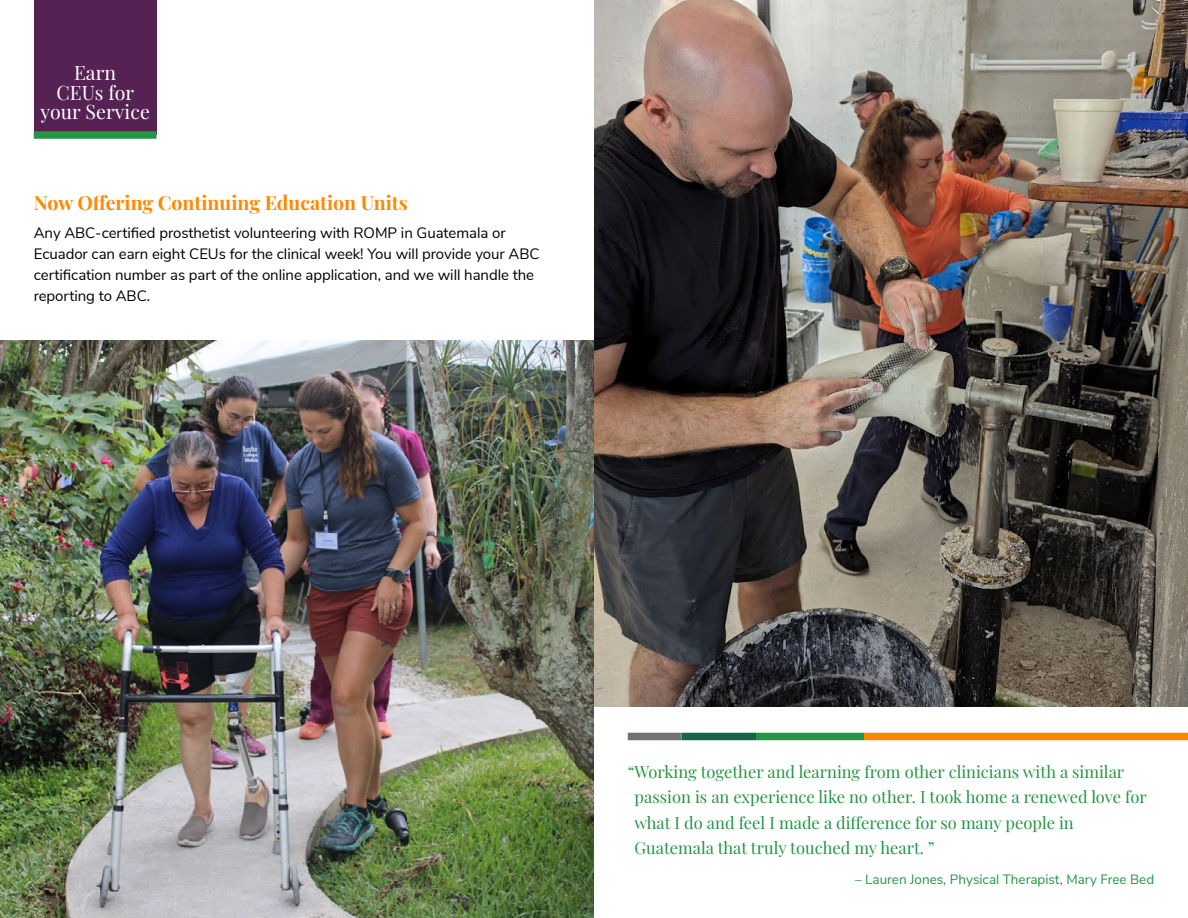
<style>
.page{position:relative;width:1188px;height:918px;background:#fff}
.page>*{position:absolute;margin:0;border:0;box-sizing:border-box;transform-origin:0 0}
.t1{font:700 19.5px "Playfair Display";color:#f80}
.t2{font:19.5px/19.5px "Playfair Display";letter-spacing:.005em;color:#fff;text-align:center}
.t3{font:16.5px/25.5px "Playfair Display";color:#249544}
.t4{font:15px/21px "Nunito Sans";letter-spacing:-.005em;color:#000}
.t5{font:13.5px "Nunito Sans";color:#249544}
</style>
<div class="page">
<img style="left:594px;top:0;width:594px;height:706px">
<img style="left:0;top:340px;width:594px;height:578px">
<div style="left:34px;top:0;width:122px;height:135px;background:#562254"></div>
<div style="left:864px;top:733px;width:324px;height:7px;background:#f80"></div>
<div style="left:756px;top:733px;width:108px;height:7px;background:#249544"></div>
<div style="left:682px;top:733px;width:74px;height:7px;background:#196448"></div>
<div style="left:628px;top:733px;width:54px;height:7px;background:#73726d"></div>
<div style="left:34px;top:131px;width:122px;height:8px;background:#249544"></div>
<h1 class="t2" style="left:40px;top:62px;width:111px">Earn<br>CEUs for your Service</h1>
<h1 class="t1" style="left:34px;top:187px;width:376px">Now Offering Continuing Education Units</h1>
<p class="t4" style="left:34px;top:221px;width:507px">Any ABC-certified prosthetist volunteering with ROMP in Guatemala or Ecuador can earn eight CEUs for the clinical week! You will provide your ABC certification number as part of the online application, and we will handle the reporting to ABC.</p>
<p class="t3" style="left:635px;top:757px;width:514px;text-indent:-7px">“Working together and learning from other clinicians with a similar passion is an experience like no other. I took home a renewed love for what I do and feel I made a difference for so many people in Guatemala that truly touched my heart. ”</p>
<p class="t5" style="left:855px;top:870px;width:301px">– Lauren Jones, Physical Therapist, Mary Free Bed</p>
</div>
